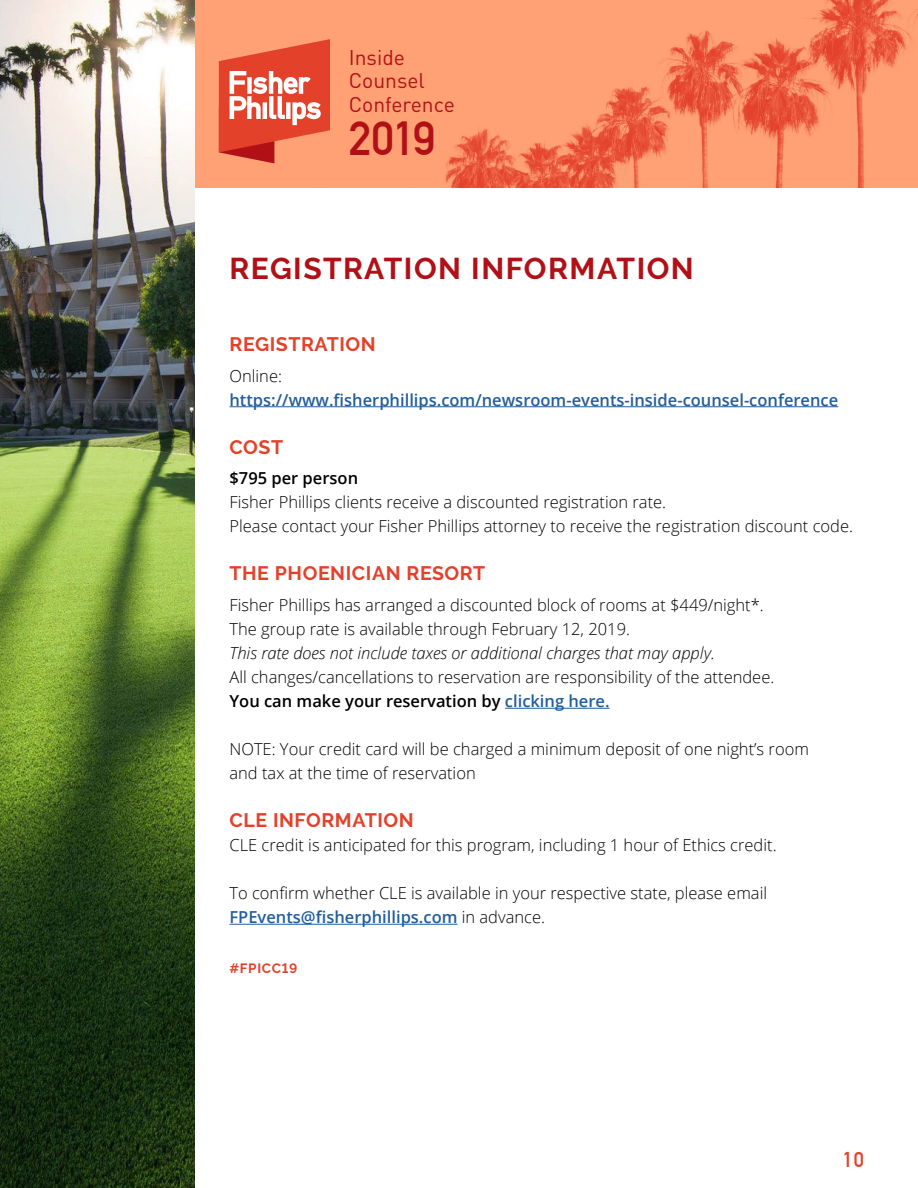
<style>
.page{position:relative;width:918px;height:1188px;background:#fff}
.page>*{position:absolute;margin:0;border:0;box-sizing:border-box;transform-origin:0 0}
.t1{font:700 46.8px "DIN Alternate";color:#b11116}
.t2{font:700 30px "Raleway";letter-spacing:.05em;color:#b11116}
.t3{font:21px "DIN";color:#b11116}
.t4{font:700 21px "DIN Alternate";color:#e4412b}
.t5{font:700 19.5px "Raleway";letter-spacing:.03em;color:#e4412b}
.t6{font:300 16.5px/24px "Open Sans";color:#000}
.t7{font:600 16.5px "Open Sans";color:#215e9e}
.t8{font:600 16.5px "Open Sans";color:#000}
.t9{font:700 13.5px "Raleway";letter-spacing:.05em;color:#e4412b}
.s1{font-style:italic}
.s2{color:#215e9e}
.s3{font-weight:600;color:#215e9e}
</style>
<div class="page">
<hr style="left:230px;top:406px;width:608px;height:1px;background:#215e9e">
<hr style="left:505px;top:708px;width:105px;height:1px;background:#215e9e">
<hr style="left:230px;top:924px;width:228px;height:1px;background:#215e9e">
<img style="left:194px;top:0;width:724px;height:188px">
<svg style="left:219px;top:39px;width:111px;height:124px;background:#eb6c55"></svg>
<img style="left:0;top:0;width:194px;height:1188px">
<p class="t3" style="left:349px;top:44px;width:58px">Inside</p>
<p class="t3" style="left:349px;top:68px;width:78px">Counsel</p>
<p class="t3" style="left:349px;top:91px;width:108px">Conference</p>
<p class="t1" style="left:349px;top:102px;width:88px">2019</p>
<p class="t2" style="left:230px;top:251px;width:466px">REGISTRATION INFORMATION</p>
<p class="t5" style="left:230px;top:333px;width:148px">REGISTRATION</p>
<p class="t6" style="left:230px;top:363px;width:54px">Online:</p>
<p class="t7" style="left:230px;top:388px;width:610px">https://www.fisherphillips.com/newsroom-events-inside-counsel-conference</p>
<p class="t5" style="left:230px;top:436px;width:55px">COST</p>
<p class="t8" style="left:230px;top:467px;width:130px">$795 per person</p>
<p class="t6" style="left:230px;top:490px;width:625px">Fisher Phillips clients receive a discounted registration rate.<br>Please contact your Fisher Phillips attorney to receive the registration discount code.</p>
<p class="t5" style="left:230px;top:562px;width:257px">THE PHOENICIAN RESORT</p>
<p class="t6" style="left:230px;top:593px;width:546px">Fisher Phillips has arranged a discounted block of rooms at $449/night .* The group rate is available through February 12, 2019.<br><span class="s1">This rate does not include taxes or additional charges that may apply.<br></span>All changes/cancellations to reservation are responsibility of the attendee.</p>
<p class="t8" style="left:230px;top:690px;width:382px">You can make your reservation by <span class="s2">clicking here.</span></p>
<p class="t6" style="left:230px;top:737px;width:581px">NOTE: Your credit card will be charged a minimum deposit of one night s’ room and tax at the time of reservation</p>
<p class="t5" style="left:230px;top:809px;width:186px">CLE INFORMATION</p>
<p class="t6" style="left:230px;top:833px;width:549px">CLE credit is anticipated for this program, including 1 hour of Ethics credit.</p>
<p class="t6" style="left:230px;top:881px;width:539px">To confirm whether CLE is available in your respective state, please email<br><span class="s3">FPEvents@fisherphillips.com</span> in advance.</p>
<p class="t9" style="left:230px;top:961px;width:69px">#FPICC19</p>
<p class="t4" style="left:843px;top:1144px;width:23px">10</p>
</div>
